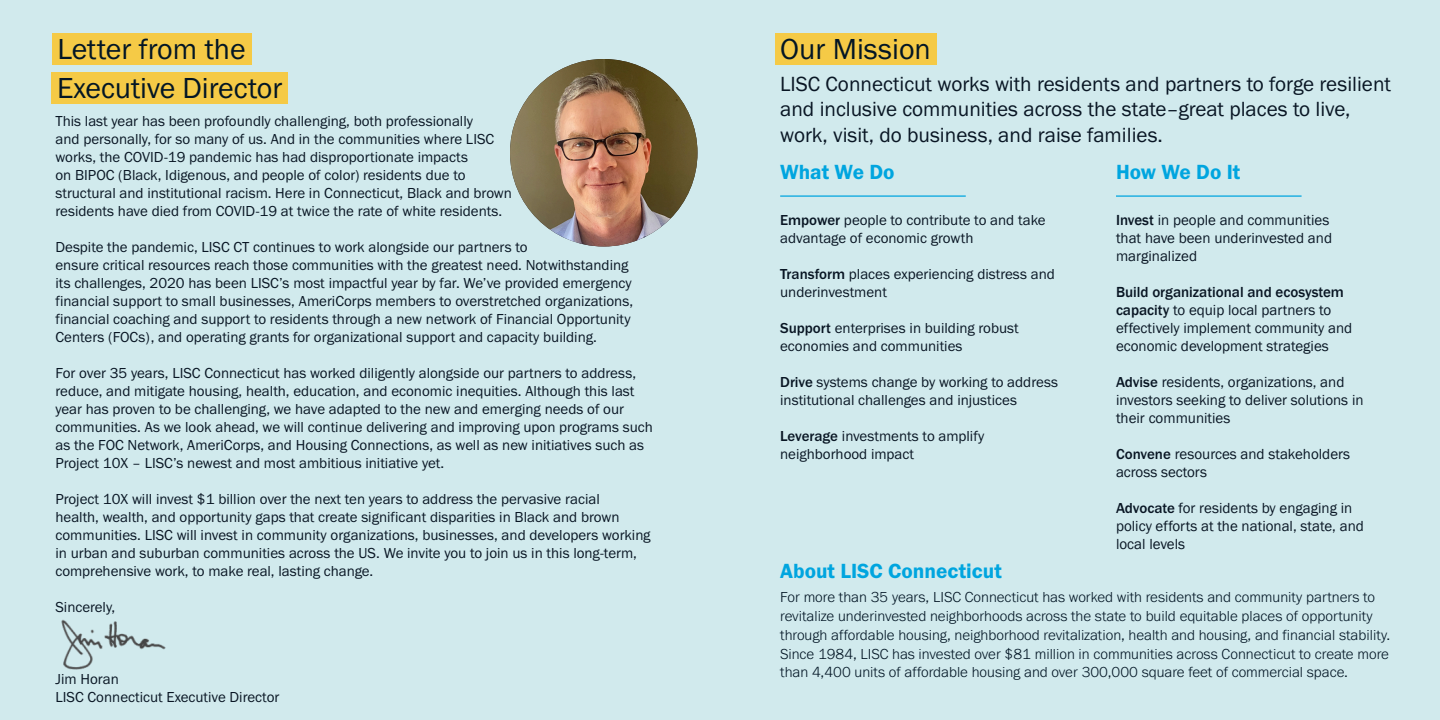
<style>
.page{position:relative;width:1440px;height:720px;background:#d1eaed}
.page>*{position:absolute;margin:0;border:0;box-sizing:border-box;transform-origin:0 0}
.Page_Header_-_Blue{font:30px "Franklin Gothic URW Boo";color:#031625}
.Our_Mission{font:21.25px/25.5px "Franklin Gothic URW Boo";color:#091624}
.t1{font:21.25px "Franklin Gothic URW Dem";color:#00a5df}
.Body{font:15px/18px "Franklin Gothic URW Boo";color:#091624}
.Cover_Body{font:300 15px/18.8px "Franklin Gothic URW";color:#031625}
.Letter_-_Body{font:15px/18px "Franklin Gothic";color:#091624}
.s1{font-family:"Franklin Gothic URW";font-weight:500}
.s2{font-weight:500}
</style>
<div class="page">
<img style="left:61px;top:619px;width:105px;height:51px">
<div style="left:52px;top:33px;width:199px;height:32px;background:#f5ca46"></div>
<div style="left:51px;top:72px;width:237px;height:32px;background:#f5ca46"></div>
<div style="left:775px;top:33px;width:162px;height:32px;background:#f5ca46"></div>
<hr style="left:780px;top:195px;width:186px;height:2px;background:#00a5df">
<hr style="left:1116px;top:195px;width:186px;height:2px;background:#00a5df">
<img style="left:510px;top:59px;width:188px;height:188px;border-radius:94px">
<p class="Page_Header_-_Blue" style="left:58px;top:30px;width:190px">Letter from the</p>
<p class="Page_Header_-_Blue" style="left:57px;top:69px;width:227px">Executive Director</p>
<p class="Body" style="left:56px;top:111px;width:458px">This last year has been profoundly challenging, both professionally<br>and personally, for so many of us. And in the communities where LISC works, the COVID-19 pandemic has had disproportionate impacts<br>on BIPOC (Black, Idigenous, and people of color) residents due to structural and institutional racism. Here in Connecticut, Black and brown residents have died from COVID-19 at twice the rate of white residents.</p>
<p class="Body" style="left:56px;top:237px;width:579px">Despite the pandemic, LISC CT continues to work alongside our partners to<br>ensure critical resources reach those communities with the greatest need. Notwithstanding its challenges, 2020 has been LISC’s most impactful year by far. We’ve provided emergency financial support to small businesses, AmeriCorps members to overstretched organizations, financial coaching and support to residents through a new network of Financial Opportunity Centers (FOCs), and operating grants for organizational support and capacity building.</p>
<p class="Body" style="left:56px;top:363px;width:599px">For over 35 years, LISC Connecticut has worked diligently alongside our partners to address, reduce, and mitigate housing, health, education, and economic inequities. Although this last year has proven to be challenging, we have adapted to the new and emerging needs of our communities. As we look ahead, we will continue delivering and improving upon programs such as the FOC Network, AmeriCorps, and Housing Connections, as well as new initiatives such as Project 10X – LISC’s newest and most ambitious initiative yet.</p>
<p class="Body" style="left:56px;top:489px;width:597px">Project 10X will invest $1 billion over the next ten years to address the pervasive racial<br>health, wealth, and opportunity gaps that create significant disparities in Black and brown communities. LISC will invest in community organizations, businesses, and developers working in urban and suburban communities across the US. We invite you to join us in this long-term, comprehensive work, to make real, lasting change.</p>
<p class="Body" style="left:56px;top:597px;width:61px">Sincerely,</p>
<p class="Body" style="left:56px;top:669px;width:65px">Jim Horan</p>
<p class="Body" style="left:56px;top:687px;width:225px">LISC Connecticut Executive Director</p>
<p class="Page_Header_-_Blue" style="left:780px;top:30px;width:152px">Our Mission</p>
<p class="Our_Mission" style="left:780px;top:70px;width:612px">LISC Connecticut works with residents and partners to forge resilient and inclusive communities across the state–great places to live, work, visit, do business, and raise families.</p>
<p class="t1" style="left:780px;top:158px;width:116px">What We Do</p>
<p class="t1" style="left:1116px;top:158px;width:126px">How We Do It</p>
<p class="Body" style="left:780px;top:211px;width:267px"><span class="s1">Empower</span> people to contribute to and take advantage of economic growth</p>
<p class="Body" style="left:780px;top:265px;width:276px"><span class="s1">Transform</span> places experiencing distress and underinvestment</p>
<p class="Body" style="left:780px;top:319px;width:240px"><span class="s1">Support</span> enterprises in building robust economies and communities</p>
<p class="Body" style="left:780px;top:373px;width:279px"><span class="s1">Drive</span> systems change by working to address institutional challenges and injustices</p>
<p class="Body" style="left:780px;top:427px;width:206px"><span class="s1">Leverage</span> investments to amplify neighborhood impact</p>
<p class="Letter_-_Body" style="left:1116px;top:212px;width:218px"><span class="s2">Invest</span> in people and communities that have been underinvested and marginalized</p>
<p class="Letter_-_Body" style="left:1116px;top:284px;width:238px"><span class="s2">Build organizational and ecosystem capacity</span> to equip local partners to effectively implement community and economic development strategies</p>
<p class="Letter_-_Body" style="left:1116px;top:374px;width:249px"><span class="s1">Advise</span> residents, organizations, and investors seeking to deliver solutions in their communities</p>
<p class="Letter_-_Body" style="left:1116px;top:446px;width:236px"><span class="s1">Convene</span> resources and stakeholders across sectors</p>
<p class="Letter_-_Body" style="left:1116px;top:500px;width:249px"><span class="s1">Advocate</span> for residents by engaging in policy efforts at the national, state, and local levels</p>
<p class="t1" style="left:780px;top:558px;width:223px">About LISC Connecticut</p>
<p class="Cover_Body" style="left:780px;top:588px;width:612px">For more than 35 years, LISC Connecticut has worked with residents and community partners to revitalize underinvested neighborhoods across the state to build equitable places of opportunity through affordable housing, neighborhood revitalization, health and housing, and financial stability.<br>Since 1984, LISC has invested over $81 million in communities across Connecticut to create more than 4,400 units of affordable housing and over 300,000 square feet of commercial space.</p>
</div>
